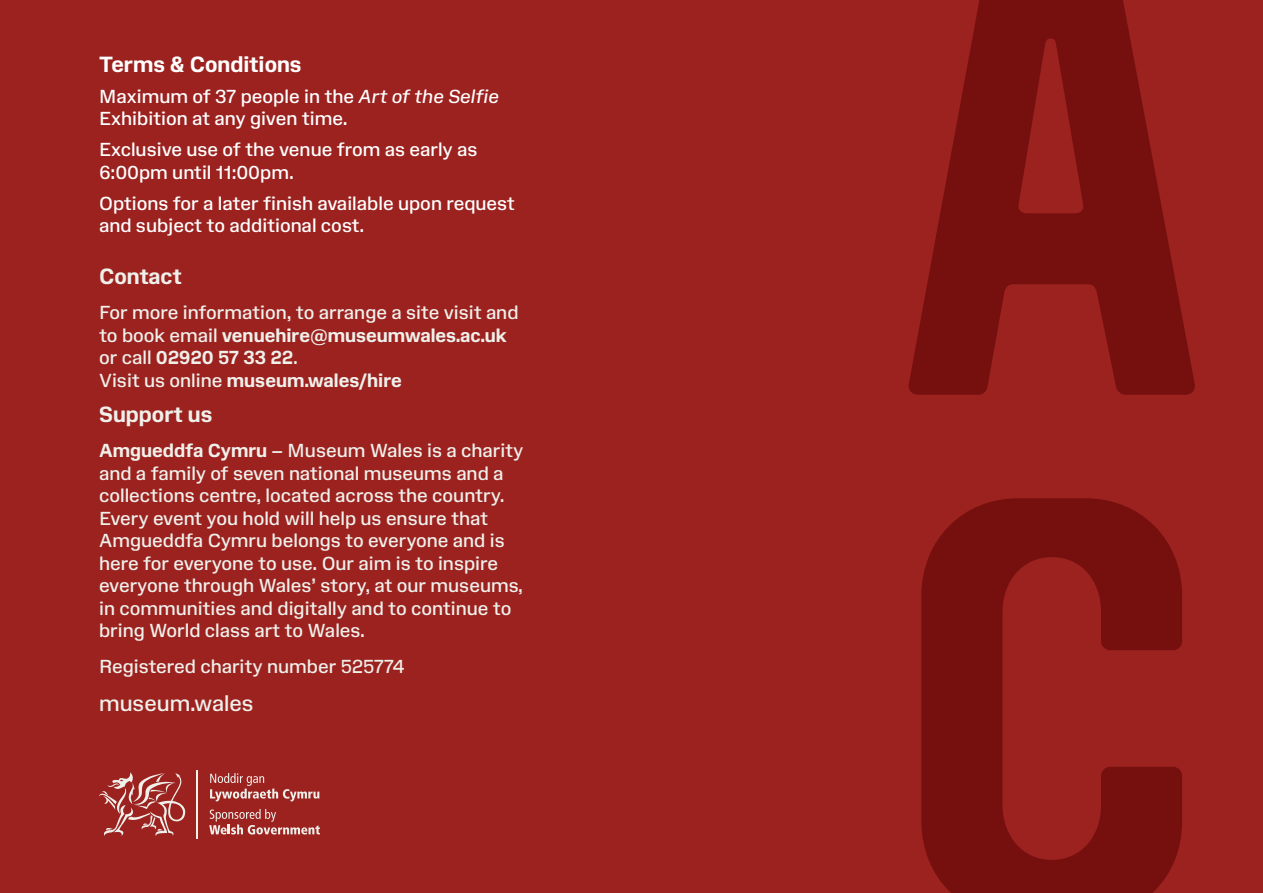
<style>
.page{position:relative;width:1263px;height:893px;background:#9b221f}
.page>*{position:absolute;margin:0;border:0;box-sizing:border-box;transform-origin:0 0}
.t1{font:700 21px "Amgueddfa Body";color:#f0f0eb}
.t2{font:700 21px "Amgueddfa Body";color:#fff}
.t3{font:21px "Amgueddfa Body";color:#f0f0eb}
.t4{font:18px/22.5px "Amgueddfa Body";color:#f0f0eb}
.t5{font:18px/22.5px "Amgueddfa Body";color:#fff}
.s1{font-style:italic}
.s2{font-weight:700}
</style>
<div class="page">
<svg style="left:908px;top:0;width:287px;height:395px;fill:#76100e"></svg>
<svg style="left:921px;top:498px;width:261px;height:395px;fill:#76100e"></svg>
<hr style="left:197px;top:771px;width:1px;height:68px;background:#f0f0eb">
<svg style="left:210px;top:773px;width:109px;height:28px"></svg>
<svg style="left:209px;top:809px;width:111px;height:25px"></svg>
<svg style="left:99px;top:772px;width:86px;height:64px"></svg>
<p class="t2" style="left:99px;top:51px;width:204px">Terms &amp; Conditions</p>
<p class="t5" style="left:99px;top:85px;width:401px">Maximum of 37 people in the <span class="s1">Art of the Selfie<br></span>Exhibition at any given time.</p>
<p class="t5" style="left:99px;top:139px;width:380px">Exclusive use of the venue from as early as<br>6:00pm until 11:00pm.</p>
<p class="t5" style="left:99px;top:192px;width:417px">Options for a later finish available upon request and subject to additional cost.</p>
<p class="t1" style="left:99px;top:264px;width:84px">Contact</p>
<p class="t4" style="left:99px;top:302px;width:421px">For more information, to arrange a site visit and to book email <span class="s2">venuehire@museumwales.ac.uk </span>or call <span class="s2">02920 57 33 22</span>.<br>Visit us online <span class="s2">museum.wales/hire</span></p>
<p class="t1" style="left:99px;top:402px;width:115px">Support us</p>
<p class="t4" style="left:99px;top:440px;width:426px"><span class="s2">Amgueddfa Cymru</span> – Museum Wales is a charity and a family of seven national museums and a collections centre, located across the country.<br>Every event you hold will help us ensure that Amgueddfa Cymru belongs to everyone and is here for everyone to use. Our aim is to inspire everyone through Wales’ story, at our museums, in communities and digitally and to continue to bring World class art to Wales.</p>
<p class="t4" style="left:99px;top:655px;width:307px">Registered charity number 525774</p>
<p class="t3" style="left:99px;top:690px;width:156px">museum.wales</p>
</div>
